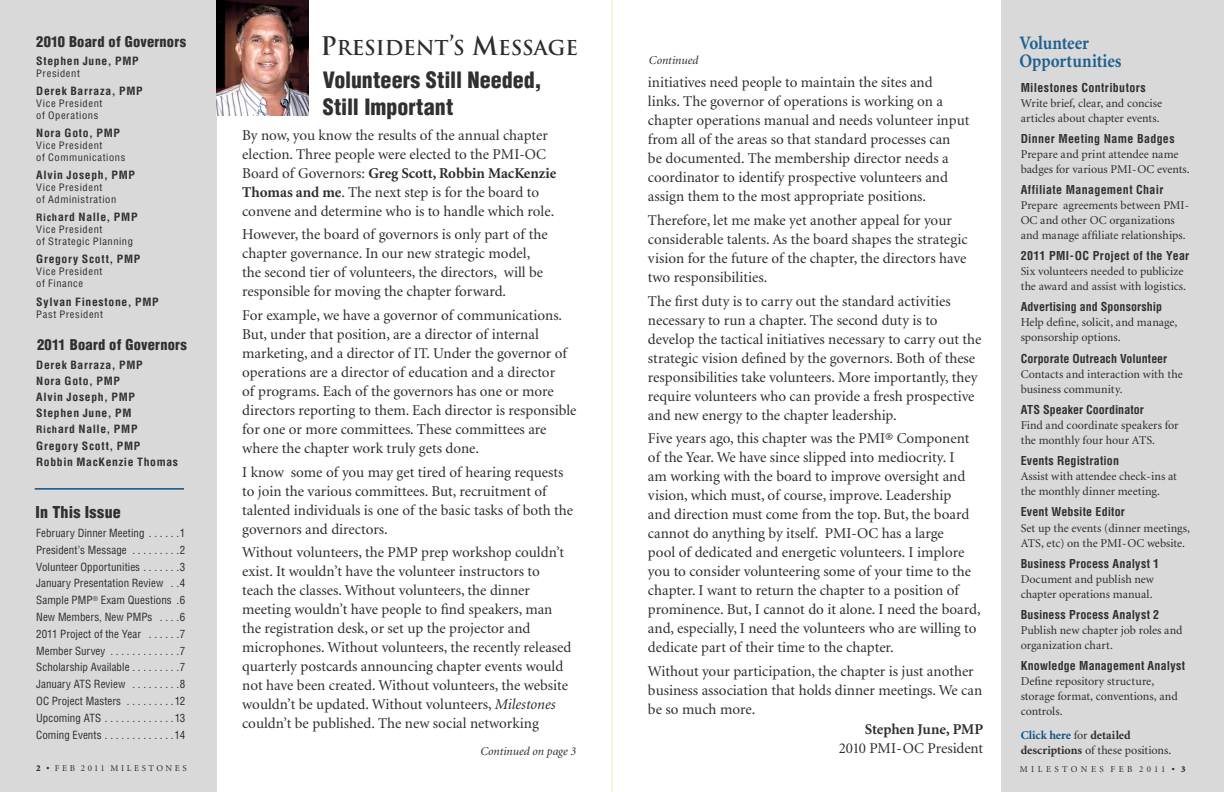
<style>
.page{position:relative;width:1224px;height:792px;background:#fff}
.page>*{position:absolute;margin:0;border:0;box-sizing:border-box;transform-origin:0 0}
.t1{font:900 condensed 22px/26.4px "Helvetica";color:#313030}
.t2{font:700 20px "Trajan";letter-spacing:-.005em;color:#302b2d}
.t3{font:700 19px/18px "Minion";color:#0b5288;scale:.9 1}
.t4{font:900 condensed 16px "Helvetica";letter-spacing:.015em;color:#313030}
.t5{font:15px/19px "Minion";color:#302b2d}
.t6{font:700 15px "Minion";letter-spacing:-.01em;color:#313030}
.t7{font:900 condensed 14.5px "Helvetica";letter-spacing:.015em;color:#313030}
.t8{font:12px/15px "Minion";color:#302b2d}
.t9{font:700 condensed 12px "Helvetica";letter-spacing:.015em;color:#313030}
.t10{font:italic 12px "Minion";letter-spacing:-.005em;color:#302b2d}
.t11{font:700 condensed 12px "Helvetica";letter-spacing:.03em;color:#302b2d}
.t12{font:700 condensed 11.1px/16.2px "Helvetica";letter-spacing:.055em;color:#313030;scale:1.05 1}
.t13{font:condensed 11px/16.8px "Helvetica";letter-spacing:.005em;color:#302b2d;text-align:justify}
.t14{font:condensed 10px/12px "Helvetica";letter-spacing:.055em;color:#302b2d;scale:1.05 1}
.t15{font:9px "Minion";letter-spacing:.285em;color:#302b2d}
.t16{font:9px "Minion";letter-spacing:.38em;color:#302b2d}
.s1{font-size:25px}
.s2{font-size:10px}
.s3{font-weight:700}
.s4{font-style:italic}
.s5{font-weight:700;color:#0b5288}
.s6{font-weight:900}
</style>
<div class="page">
<div style="left:1002px;top:0;width:222px;height:792px;background:#d9d9d9"></div>
<div style="left:0;top:0;width:217px;height:792px;background:#d9d9d9"></div>
<hr style="left:35px;top:488px;width:149px;height:2px;background:#0b5288">
<img style="left:217px;top:0;width:91px;height:116px">
<hr style="left:612px;top:0;width:1px;height:792px;background:#ffffcb">
<p class="t7" style="left:36px;top:32px;width:152px">2010 Board of Governors</p>
<h2 class="t2" style="left:320px;top:35px;width:259px"><span class="s1">P</span>RESIDENT<span class="s1">’</span>S <span class="s1">M</span>ESSAGE</h2>
<p class="t12" style="left:36px;top:52px;width:99px">Stephen June, PMP</p>
<p class="t14" style="left:36px;top:67px;width:43px">President</p>
<p class="t12" style="left:36px;top:83px;width:103px">Derek Barraza, PMP</p>
<p class="t14" style="left:36px;top:97px;width:65px">Vice President of Operations</p>
<p class="t12" style="left:36px;top:125px;width:81px">Nora Goto, PMP</p>
<p class="t14" style="left:36px;top:139px;width:86px">Vice President<br>of Communications</p>
<p class="t12" style="left:36px;top:167px;width:96px">Alvin Joseph, PMP</p>
<p class="t14" style="left:36px;top:181px;width:78px">Vice President<br>of Administration</p>
<p class="t12" style="left:36px;top:209px;width:98px"><span class="s2">Rich</span>ard Nalle, PMP</p>
<p class="t14" style="left:36px;top:223px;width:94px">Vice President<br>of Strategic Planning</p>
<p class="t12" style="left:36px;top:251px;width:101px">Gregory Scott, PMP</p>
<p class="t14" style="left:36px;top:266px;width:65px">Vice President of Finance</p>
<p class="t12" style="left:36px;top:293px;width:118px">Sylvan Finestone, PMP</p>
<p class="t14" style="left:36px;top:308px;width:65px">Past President</p>
<h1 class="t1" style="left:323px;top:67px;width:221px">Volunteers Still Needed,<br>Still Important</h1>
<p class="t5" style="left:242px;top:126px;width:316px">By now, you know the results of the annual chapter election. Three people were elected to the PMI-OC Board of Governors: <span class="s3">Greg Scott, Robbin MacKenzie Thomas and me</span>. The next step is for the board to convene and determine who is to handle which role.</p>
<p class="t5" style="left:242px;top:226px;width:307px">However, the board of governors is only part of the chapter governance. In our new strategic model, the second tier of volunteers, the directors, will be responsible for moving the chapter forward.</p>
<p class="t5" style="left:242px;top:306px;width:336px">For example, we have a governor of communications.<br>But, under that position, are a director of internal marketing, and a director of IT. Under the governor of operations are a director of education and a director<br>of programs. Each of the governors has one or more directors reporting to them. Each director is responsible for one or more committees. These committees are where the chapter work truly gets done.</p>
<p class="t5" style="left:242px;top:463px;width:332px">I know some of you may get tired of hearing requests to join the various committees. But, recruitment of talented individuals is one of the basic tasks of both the governors and directors.</p>
<p class="t5" style="left:242px;top:544px;width:331px">Without volunteers, the PMP prep workshop couldn’t exist. It wouldn’t have the volunteer instructors to teach the classes. Without volunteers, the dinner meeting wouldn’t have people to find speakers, man the registration desk, or set up the projector and microphones. Without volunteers, the recently released quarterly postcards announcing chapter events would not have been created. Without volunteers, the website wouldn’t be updated. Without volunteers, <span class="s4">Milestones </span>couldn’t be published. The new social networking</p>
<p class="t7" style="left:37px;top:336px;width:151px">2011 Board of Governors</p>
<p class="t12" style="left:36px;top:356px;width:137px">Derek Barraza, PMP<br>Nora Goto, PMP<br>Alvin Joseph, PMP<br>Stephen June, PM<br><span class="s2">Rich</span>ard Nalle, PMP<br>Gregory Scott, PMP<br>Robbin MacKenzie Thomas</p>
<p class="t4" style="left:36px;top:502px;width:87px">In This Issue</p>
<p class="t13" style="left:36px;top:524px;width:150px">February Dinner Meeting . . . . . .1<br>President’s Message . . . . . . . . .2<br>Volunteer Opportunities . . . . . . .3<br>January Presentation Review . .4<br>Sample PMP<sup>®</sup> Exam Questions .6<br>New Members, New PMPs . . . .6<br>2011 Project of the Year . . . . . .7<br>Member Survey . . . . . . . . . . . . .7<br>Scholarship Available . . . . . . . . .7<br>January ATS Review . . . . . . . . .8<br>OC Project Masters . . . . . . . . .12<br>Upcoming ATS . . . . . . . . . . . . .13<br>Coming Events . . . . . . . . . . . . .14</p>
<p class="t10" style="left:480px;top:745px;width:97px">Continued on page 3</p>
<p class="t10" style="left:649px;top:54px;width:51px">Continued</p>
<p class="t5" style="left:648px;top:74px;width:323px">initiatives need people to maintain the sites and<br>links. The governor of operations is working on a chapter operations manual and needs volunteer input from all of the areas so that standard processes can<br>be documented. The membership director needs a coordinator to identify prospective volunteers and assign them to the most appropriate positions.</p>
<p class="t5" style="left:648px;top:211px;width:321px">Therefore, let me make yet another appeal for your considerable talents. As the board shapes the strategic vision for the future of the chapter, the directors have two responsibilities.</p>
<p class="t5" style="left:648px;top:292px;width:335px">The first duty is to carry out the standard activities necessary to run a chapter. The second duty is to develop the tactical initiatives necessary to carry out the strategic vision defined by the governors. Both of these responsibilities take volunteers. More importantly, they require volunteers who can provide a fresh prospective and new energy to the chapter leadership.</p>
<p class="t5" style="left:648px;top:430px;width:334px">Five years ago, this chapter was the PMI® Component of the Year. We have since slipped into mediocrity. I<br>am working with the board to improve oversight and vision, which must, of course, improve. Leadership<br>and direction must come from the top. But, the board cannot do anything by itself. PMI-OC has a large<br>pool of dedicated and energetic volunteers. I implore you to consider volunteering some of your time to the chapter. I want to return the chapter to a position of prominence. But, I cannot do it alone. I need the board, and, especially, I need the volunteers who are willing to dedicate part of their time to the chapter.</p>
<p class="t5" style="left:648px;top:662px;width:336px">Without your participation, the chapter is just another business association that holds dinner meetings. We can be so much more.</p>
<p class="t6" style="left:865px;top:722px;width:120px">Stephen June, PMP</p>
<p class="t5" style="left:839px;top:739px;width:146px">2010 PMI-OC President</p>
<p class="t3" style="left:1019px;top:34px;width:115px">Volunteer<br>Opportunities</p>
<p class="t11" style="left:1021px;top:80px;width:127px">Milestones Contributors</p>
<p class="t8" style="left:1021px;top:96px;width:143px">Write brief, clear, and concise articles about chapter events.</p>
<p class="t9" style="left:1021px;top:131px;width:156px">Dinner Meeting Name Badges</p>
<p class="t8" style="left:1021px;top:147px;width:171px">Prepare and print attendee name badges for various PMI-OC events.</p>
<p class="t9" style="left:1021px;top:183px;width:144px">Affiliate Management Chair</p>
<p class="t8" style="left:1021px;top:198px;width:170px">Prepare agreements between PMI-<br>OC and other OC organizations and manage affiliate relationships.</p>
<p class="t9" style="left:1021px;top:249px;width:170px">2011 PMI-OC Project of the Year</p>
<p class="t8" style="left:1021px;top:264px;width:167px">Six volunteers needed to publicize the award and assist with logistics.</p>
<p class="t9" style="left:1021px;top:300px;width:143px">Advertising and Sponsorship</p>
<p class="t8" style="left:1021px;top:316px;width:158px">Help define, solicit, and manage, sponsorship options.</p>
<p class="t9" style="left:1021px;top:351px;width:148px">Corporate Outreach Volunteer</p>
<p class="t8" style="left:1021px;top:367px;width:164px">Contacts and interaction with the business community.</p>
<p class="t9" style="left:1021px;top:402px;width:125px">ATS Speaker Coordinator</p>
<p class="t8" style="left:1021px;top:418px;width:159px">Find and coordinate speakers for the monthly four hour ATS.</p>
<p class="t9" style="left:1021px;top:453px;width:100px">Events Registration</p>
<p class="t8" style="left:1021px;top:469px;width:158px">Assist with attendee check-ins at the monthly dinner meeting.</p>
<p class="t9" style="left:1021px;top:504px;width:106px">Event Website Editor</p>
<p class="t8" style="left:1021px;top:521px;width:171px">Set up the events (dinner meetings,<br>ATS, etc) on the PMI-OC website.</p>
<p class="t9" style="left:1021px;top:556px;width:140px">Business Process Analyst 1</p>
<p class="t8" style="left:1021px;top:572px;width:135px">Document and publish new chapter operations manual.</p>
<p class="t9" style="left:1021px;top:607px;width:140px">Business Process Analyst 2</p>
<p class="t8" style="left:1021px;top:623px;width:163px">Publish new chapter job roles and organization chart.</p>
<p class="t9" style="left:1021px;top:658px;width:166px">Knowledge Management Analyst</p>
<p class="t8" style="left:1021px;top:674px;width:158px">Define repository structure, storage format, conventions, and controls.</p>
<p class="t8" style="left:1021px;top:729px;width:152px"><span class="s5">Click here</span> for <span class="s3">detailed descriptions</span> of these positions.</p>
<p class="t15" style="left:36px;top:764px;width:152px"><span class="s6">2 •</span> FEB 2011 MILESTONES</p>
<p class="t16" style="left:1020px;top:764px;width:168px">MILESTONES FEB 2011 <span class="s6">• 3</span></p>
</div>
